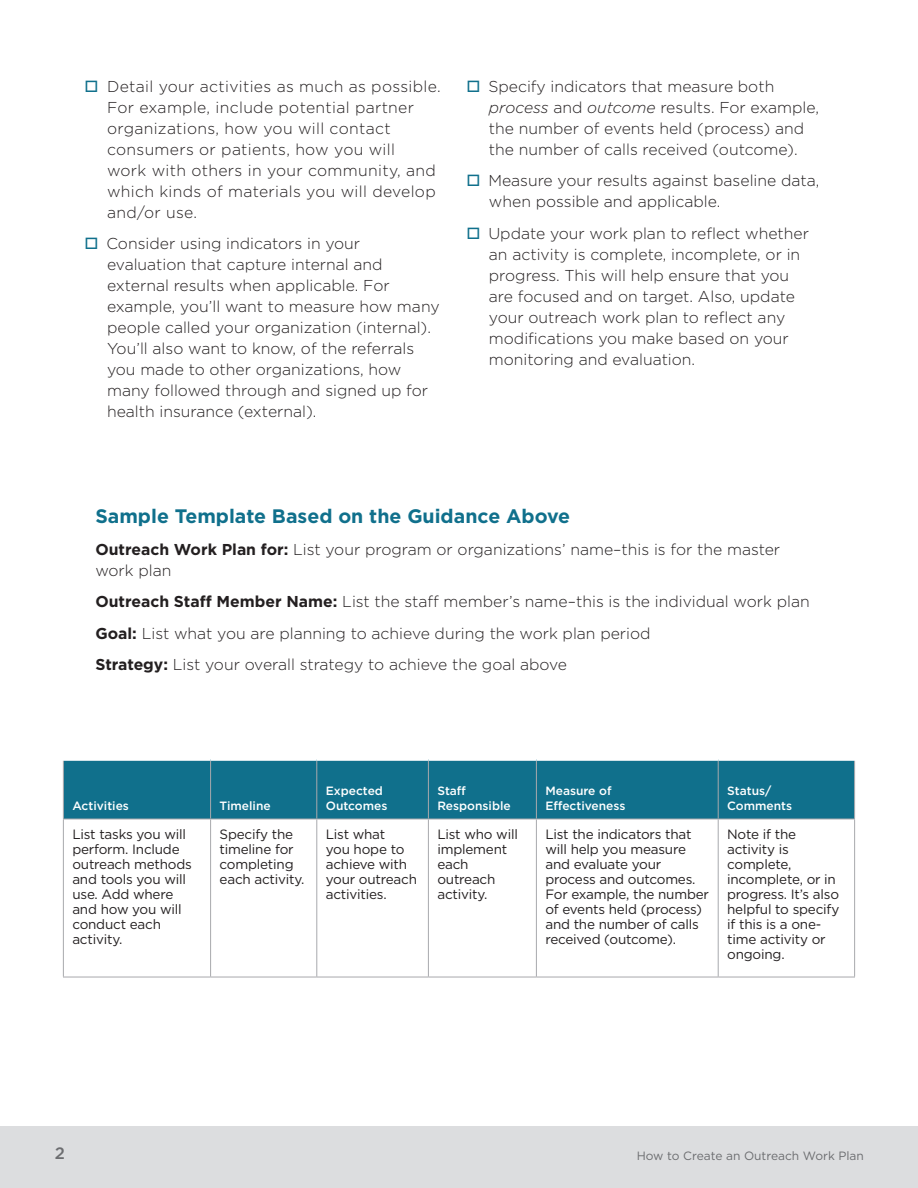
<style>
.page{position:relative;width:918px;height:1188px;background:#fff}
.page>*{position:absolute;margin:0;border:0;box-sizing:border-box;transform-origin:0 0}
.t1{font:700 19.5px "Gotham";color:#10708c}
.t2{font:500 16.5px "Gotham";color:#6c6d70}
.Check-level_2{font:300 15.75px/21px "Gotham";color:#231f20}
.BODY{font:300 15.75px/21px "Gotham";color:#231f20}
.Check-level_2-2{font:300 15.75px/21px "Gotham";letter-spacing:.02em;color:#231f20}
.TABLE_-_BODY{font:13.5px/15px "Gotham";letter-spacing:-.015em;color:#231f20}
.TABLE_-_SUB_SECTION{font:500 12px/15px "Gotham";color:#fff}
.BODY-2{font:12px "Gotham";color:#6c6d70}
.s1{color:#10708c}
.s2{font-style:italic}
.s3{font-weight:700}
</style>
<div class="page">
<div style="left:0;top:1126px;width:918px;height:62px;background:#dcdddf"></div>
<div style="left:64px;top:761px;width:790px;height:58px;background:#10708c"></div>
<hr style="left:63px;top:761px;width:1px;height:58px;background:#a8a9ad">
<hr style="left:210px;top:761px;width:1px;height:58px;background:#a8a9ad">
<hr style="left:316px;top:761px;width:1px;height:58px;background:#a8a9ad">
<hr style="left:428px;top:761px;width:1px;height:58px;background:#a8a9ad">
<hr style="left:536px;top:761px;width:1px;height:58px;background:#a8a9ad">
<hr style="left:718px;top:761px;width:1px;height:58px;background:#a8a9ad">
<hr style="left:854px;top:761px;width:1px;height:58px;background:#a8a9ad">
<hr style="left:63px;top:819px;width:148px;height:1px;background:#a8a9ad">
<hr style="left:63px;top:819px;width:1px;height:158px;background:#a8a9ad">
<hr style="left:211px;top:819px;width:106px;height:1px;background:#a8a9ad">
<hr style="left:210px;top:819px;width:1px;height:158px;background:#a8a9ad">
<hr style="left:317px;top:819px;width:111px;height:1px;background:#a8a9ad">
<hr style="left:316px;top:819px;width:1px;height:158px;background:#a8a9ad">
<hr style="left:428px;top:819px;width:108px;height:1px;background:#a8a9ad">
<hr style="left:428px;top:819px;width:1px;height:158px;background:#a8a9ad">
<hr style="left:536px;top:819px;width:182px;height:1px;background:#a8a9ad">
<hr style="left:536px;top:819px;width:1px;height:158px;background:#a8a9ad">
<hr style="left:718px;top:819px;width:137px;height:1px;background:#a8a9ad">
<hr style="left:718px;top:819px;width:1px;height:158px;background:#a8a9ad">
<hr style="left:854px;top:819px;width:1px;height:158px;background:#a8a9ad">
<hr style="left:63px;top:977px;width:148px;height:1px;background:#a8a9ad">
<hr style="left:211px;top:977px;width:106px;height:1px;background:#a8a9ad">
<hr style="left:317px;top:977px;width:111px;height:1px;background:#a8a9ad">
<hr style="left:428px;top:977px;width:108px;height:1px;background:#a8a9ad">
<hr style="left:536px;top:977px;width:182px;height:1px;background:#a8a9ad">
<hr style="left:718px;top:977px;width:137px;height:1px;background:#a8a9ad">
<p class="Check-level_2-2" style="left:107px;top:75px;width:335px;text-indent:-22px"><span class="s1">□</span> Detail your activities as much as possible.<br>For example, include potential partner organizations, how you will contact consumers or patients, how you will<br>work with others in your community, and which kinds of materials you will develop and/or use.</p>
<p class="Check-level_2" style="left:107px;top:233px;width:334px;text-indent:-22px"><span class="s1">□</span> Consider using indicators in your evaluation that capture internal and external results when applicable. For example, you’ll want to measure how many people called your organization (internal).<br>You’ll also want to know, of the referrals you made to other organizations, how many followed through and signed up for health insurance (external).</p>
<p class="Check-level_2" style="left:489px;top:75px;width:332px;text-indent:-22px"><span class="s1">□</span> Specify indicators that measure both <span class="s2">process</span> and <span class="s2">outcome</span> results. For example, the number of events held (process) and the number of calls received (outcome).</p>
<p class="Check-level_2" style="left:489px;top:170px;width:332px;text-indent:-22px"><span class="s1">□</span> Measure your results against baseline data, when possible and applicable.</p>
<p class="Check-level_2" style="left:489px;top:222px;width:322px;text-indent:-22px"><span class="s1">□</span> Update your work plan to reflect whether an activity is complete, incomplete, or in progress. This will help ensure that you are focused and on target. Also, update your outreach work plan to reflect any modifications you make based on your monitoring and evaluation.</p>
<h1 class="t1" style="left:95px;top:503px;width:476px">Sample Template Based on the Guidance Above</h1>
<p class="BODY" style="left:95px;top:538px;width:686px"><span class="s3">Outreach Work Plan for:</span> List your program or organizations’ name–this is for the master work plan</p>
<p class="BODY" style="left:95px;top:591px;width:716px"><span class="s3">Outreach Staff Member Name:</span> List the staff member’s name–this is the individual work plan</p>
<p class="BODY" style="left:95px;top:622px;width:557px"><span class="s3">Goal:</span> List what you are planning to achieve during the work plan period</p>
<p class="BODY" style="left:95px;top:654px;width:473px"><span class="s3">Strategy:</span> List your overall strategy to achieve the goal above</p>
<p class="TABLE_-_SUB_SECTION" style="left:72px;top:798px;width:58px">Activities</p>
<p class="TABLE_-_SUB_SECTION" style="left:220px;top:798px;width:53px">Timeline</p>
<p class="TABLE_-_SUB_SECTION" style="left:326px;top:783px;width:63px">Expected<br>Outcomes</p>
<p class="TABLE_-_SUB_SECTION" style="left:437px;top:783px;width:75px">Staff<br>Responsible</p>
<p class="TABLE_-_SUB_SECTION" style="left:545px;top:783px;width:82px">Measure of<br>Effectiveness</p>
<p class="TABLE_-_SUB_SECTION" style="left:727px;top:783px;width:67px">Status/<br>Comments</p>
<p class="TABLE_-_BODY" style="left:72px;top:826px;width:121px">List tasks you will perform. Include outreach methods and tools you will use. Add where and how you will conduct each activity.</p>
<p class="TABLE_-_BODY" style="left:220px;top:826px;width:86px">Specify the timeline for completing each activity.</p>
<p class="TABLE_-_BODY" style="left:326px;top:826px;width:93px">List what<br>you hope to achieve with your outreach activities.</p>
<p class="TABLE_-_BODY" style="left:437px;top:826px;width:82px">List who will implement each outreach activity.</p>
<p class="TABLE_-_BODY" style="left:545px;top:826px;width:165px">List the indicators that will help you measure and evaluate your process and outcomes.<br>For example, the number of events held (process) and the number of calls received (outcome).</p>
<p class="TABLE_-_BODY" style="left:727px;top:826px;width:114px">Note if the activity is complete, incomplete, or in progress. It’s also helpful to specify if this is a one&shy;time activity or ongoing.</p>
<p class="t2" style="left:55px;top:1143px;width:12px">2</p>
<p class="BODY-2" style="left:637px;top:1148px;width:229px">How to Create an Outreach Work Plan</p>
</div>
